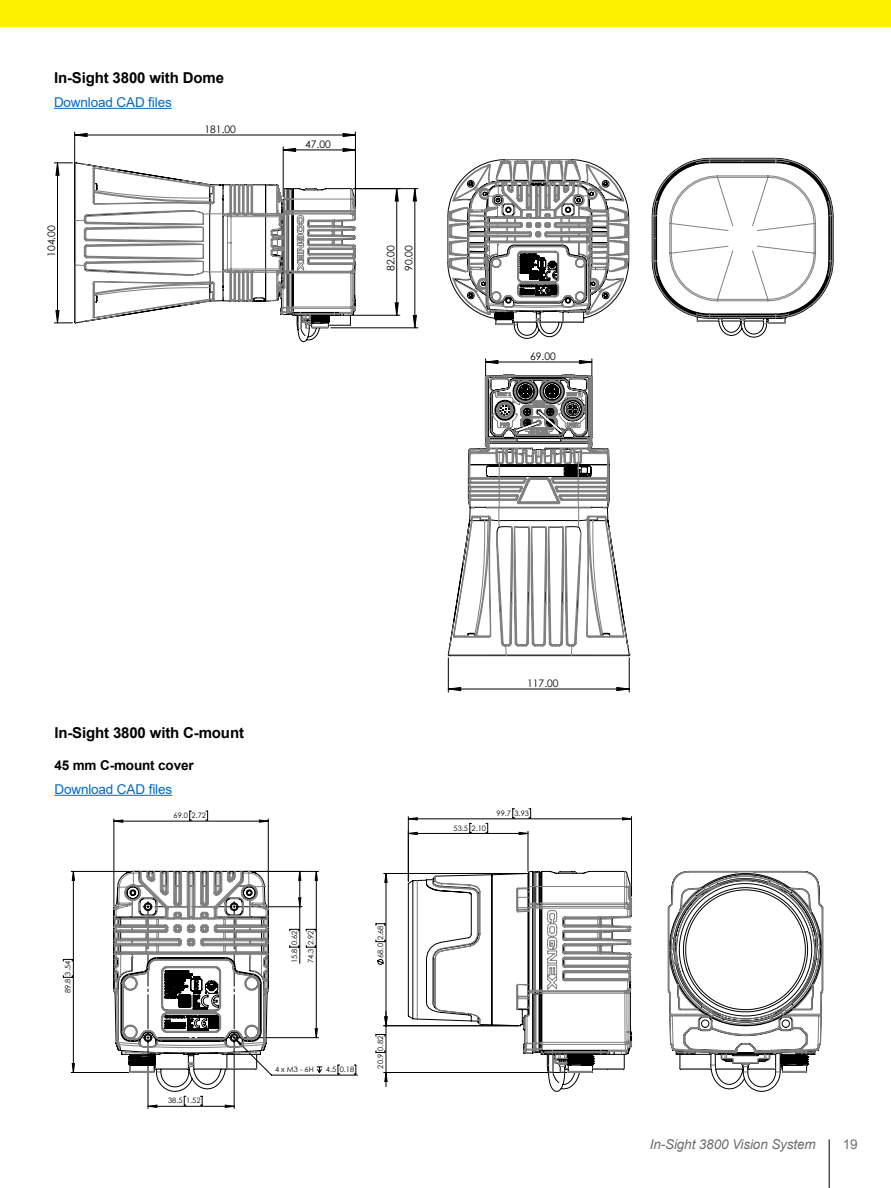
<style>
.page{position:relative;width:891px;height:1188px;background:#fff}
.page>*{position:absolute;margin:0;border:0;box-sizing:border-box;transform-origin:0 0}
.t1{font:700 15px "Arial";letter-spacing:-.01em;color:#000}
.t2{font:13.5px "Arial";letter-spacing:-.01em;color:#026ac0}
.t3{font:italic 13.5px "Arial";letter-spacing:-.01em;color:#6d6e71}
.t4{font:700 13.5px "Arial";letter-spacing:-.01em;color:#000}
.t5{font:13.5px "Arial";color:#6d6e71}
.t6{font:10.35px/18.1px "Century Gothic";color:#000}
.t7{font:7.5px "Century Gothic";color:#000}
</style>
<div class="page">
<hr style="left:54px;top:108px;width:118px;height:1px;background:#026ac0">
<hr style="left:54px;top:795px;width:118px;height:1px;background:#026ac0">
<hr style="left:846px;top:803px;width:1px;height:293px;background:#c0c0c0">
<hr style="left:373px;top:803px;width:457px;height:1px;background:#c0c0c0">
<hr style="left:858px;top:803px;width:1px;height:293px;background:#c0c0c0">
<hr style="left:373px;top:1187px;width:457px;height:1px;background:#c0c0c0">
<svg style="left:668px;top:871px;width:155px;height:221px"></svg>
<svg style="left:146px;top:823px;width:212px;height:286px"></svg>
<hr style="left:268px;top:819px;width:1px;height:87px;background:#000">
<hr style="left:114px;top:819px;width:1px;height:87px;background:#000">
<hr style="left:71px;top:1072px;width:58px;height:1px;background:#000">
<hr style="left:71px;top:871px;width:94px;height:1px;background:#000">
<hr style="left:236px;top:906px;width:66px;height:1px;background:#000">
<hr style="left:244px;top:871px;width:75px;height:1px;background:#000">
<hr style="left:236px;top:1037px;width:83px;height:1px;background:#000">
<svg style="left:373px;top:803px;width:259px;height:289px"></svg>
<hr style="left:58px;top:803px;width:1px;height:312px;background:#c0c0c0">
<hr style="left:58px;top:803px;width:304px;height:1px;background:#c0c0c0">
<hr style="left:890px;top:803px;width:1px;height:312px;background:#c0c0c0">
<hr style="left:58px;top:1187px;width:304px;height:1px;background:#c0c0c0">
<svg style="left:113px;top:811px;width:156px;height:12px"></svg>
<svg style="left:58px;top:871px;width:16px;height:202px"></svg>
<svg style="left:290px;top:871px;width:28px;height:167px"></svg>
<svg style="left:113px;top:871px;width:156px;height:236px"></svg>
<hr style="left:283px;top:147px;width:1px;height:50px;background:#000">
<hr style="left:352px;top:315px;width:48px;height:1px;background:#000">
<hr style="left:354px;top:188px;width:64px;height:1px;background:#000">
<hr style="left:331px;top:328px;width:87px;height:1px;background:#000">
<hr style="left:74px;top:132px;width:1px;height:130px;background:#000">
<hr style="left:355px;top:132px;width:1px;height:75px;background:#000">
<svg style="left:283px;top:148px;width:72px;height:4px"></svg>
<svg style="left:395px;top:188px;width:22px;height:140px"></svg>
<svg style="left:74px;top:133px;width:282px;height:4px"></svg>
<svg style="left:54px;top:162px;width:19px;height:162px"></svg>
<svg style="left:74px;top:162px;width:282px;height:167px"></svg>
<svg style="left:448px;top:453px;width:182px;height:240px"></svg>
<svg style="left:447px;top:159px;width:182px;height:294px"></svg>
<svg style="left:651px;top:158px;width:183px;height:180px"></svg>
<div style="left:0;top:0;width:891px;height:27px;background:#fff200"></div>
<hr style="left:829px;top:1139px;width:1px;height:49px;background:#000">
<h1 class="t1" style="left:54px;top:68px;width:172px">In-Sight 3800 with Dome</h1>
<h2 class="t2" style="left:54px;top:93px;width:119px">Download CAD files</h2>
<h3 class="t6" style="left:42px;top:257px;width:33px;rotate:-90deg">104.00</h3>
<h3 class="t6" style="left:205px;top:120px;width:33px">181.00</h3>
<h3 class="t6" style="left:305px;top:135px;width:27px">47.00</h3>
<h3 class="t6" style="left:382px;top:271px;width:27px;rotate:-90deg">82.00<br>90.00</h3>
<h3 class="t6" style="left:530px;top:347px;width:27px">69.00</h3>
<h1 class="t1" style="left:54px;top:723px;width:191px">In-Sight 3800 with C-mount</h1>
<h2 class="t4" style="left:54px;top:756px;width:141px">45 mm C-mount cover</h2>
<h2 class="t2" style="left:54px;top:780px;width:119px">Download CAD files</h2>
<p class="t7" style="left:95px;top:762px;width:6px">8</p>
<p class="t7" style="left:118px;top:762px;width:6px">7</p>
<p class="t7" style="left:174px;top:810px;width:34px">69.0 2.72</p>
<p class="t7" style="left:63px;top:993px;width:34px;rotate:-90deg">89.8 3.54</p>
<p class="t7" style="left:168px;top:1096px;width:34px">38.5 1.52</p>
<p class="t7" style="left:289px;top:963px;width:34px;rotate:-90deg">15.8 0.62</p>
<p class="t7" style="left:306px;top:963px;width:34px;rotate:-90deg">74.3 2.92</p>
<p class="t7" style="left:375px;top:958px;width:34px;rotate:-90deg">68.0 2.68</p>
<p class="t7" style="left:275px;top:1064px;width:40px">4 x M3 - 6H</p>
<p class="t7" style="left:326px;top:1064px;width:30px">4.5 0.18</p>
<p class="t7" style="left:375px;top:1069px;width:34px;rotate:-90deg">20.9 0.82</p>
<h3 class="t6" style="left:527px;top:674px;width:33px">117.00</h3>
<p class="t7" style="left:454px;top:823px;width:34px">53.5 2.10</p>
<p class="t7" style="left:497px;top:808px;width:34px">99.7 3.93</p>
<h2 class="t3" style="left:650px;top:1136px;width:167px">In-Sight 3800 Vision System</h2>
<h2 class="t5" style="left:843px;top:1135px;width:16px">19</h2>
</div>
